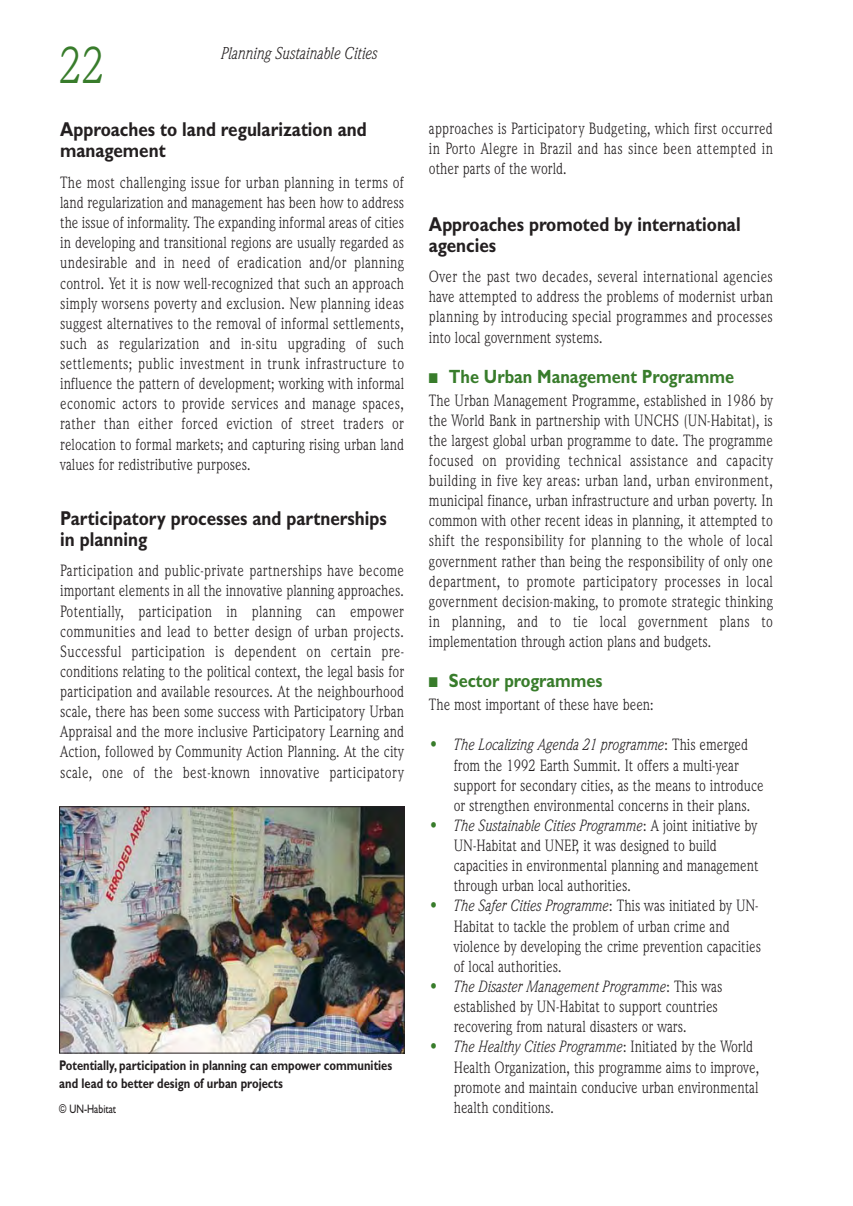
<style>
.page{position:relative;width:853px;height:1206px;background:#fff}
.page>*{position:absolute;margin:0;border:0;box-sizing:border-box;transform-origin:0 0}
.t1{font:52.5px "Weidemann IT Cby BT";color:#387c2b;scale:.85 1}
.t2{font:700 20.12px/21px "Gill Sans";color:#231f20;scale:.85 1}
.t3{font:700 19.25px "Gill Sans";color:#387c2b;scale:.85 1}
.t4{font:italic 17.5px "Weidemann IT Cby BT";color:#231f20;scale:.85 1}
.t5{font:16.62px/20.1px "Weidemann IT Cby BT";color:#231f20;text-align:justify;scale:.85 1}
.t6{font:700 14px/17.5px "Gill Sans";color:#231f20;scale:.8 1}
.t7{font:12.25px "Gill Sans";color:#231f20;scale:.8 1}
.s1{font-size:19.25px;color:#387c2b}
.s2{font-style:italic}
</style>
<div class="page">
<img style="left:59px;top:806px;width:346px;height:248px">
<h1 class="t1" style="left:59px;top:46px;width:55px">22</h1>
<p class="t4" style="left:221px;top:47px;width:185px">Planning Sustainable Cities</p>
<p class="t2" style="left:60px;top:121px;width:362px">Approaches to land regularization and management</p>
<p class="t5" style="left:60px;top:174px;width:406px">The most challenging issue for urban planning in terms of land regularization and management has been how to address the issue of informality. The expanding informal areas of cities in developing and transitional regions are usually regarded as undesirable and in need of eradication and/or planning control. Yet it is now well-recognized that such an approach simply worsens poverty and exclusion. New planning ideas suggest alternatives to the removal of informal settlements, such as regularization and in-situ upgrading of such settlements; public investment in trunk infrastructure to influence the pattern of development; working with informal economic actors to provide services and manage spaces, rather than either forced eviction of street traders or relocation to formal markets; and capturing rising urban land values for redistributive purposes.</p>
<p class="t2" style="left:60px;top:509px;width:386px">Participatory processes and partnerships in planning</p>
<p class="t5" style="left:60px;top:562px;width:406px">Participation and public-private partnerships have become important elements in all the innovative planning approaches.<br>Potentially, participation in planning can empower communities and lead to better design of urban projects.<br>Successful participation is dependent on certain pre&shy;conditions relating to the political context, the legal basis for participation and available resources. At the neighbourhood scale, there has been some success with Participatory Urban Appraisal and the more inclusive Participatory Learning and Action, followed by Community Action Planning. At the city scale, one of the best-known innovative participatory</p>
<p class="t6" style="left:59px;top:1058px;width:418px">Potentially, participation in planning can empower communities and lead to better design of urban projects</p>
<p class="t7" style="left:59px;top:1105px;width:73px">© UN-Habitat</p>
<p class="t5" style="left:429px;top:120px;width:406px">approaches is Participatory Budgeting, which first occurred in Porto Alegre in Brazil and has since been attempted in other parts of the world.</p>
<p class="t2" style="left:429px;top:215px;width:368px">Approaches promoted by international agencies</p>
<p class="t5" style="left:429px;top:268px;width:406px">Over the past two decades, several international agencies have attempted to address the problems of modernist urban planning by introducing special programmes and processes into local government systems.</p>
<p class="t3" style="left:429px;top:370px;width:360px">■ The Urban Management Programme</p>
<p class="t5" style="left:429px;top:391px;width:406px">The Urban Management Programme, established in 1986 by the World Bank in partnership with UNCHS (UN-Habitat), is the largest global urban programme to date. The programme focused on providing technical assistance and capacity building in five key areas: urban land, urban environment, municipal finance, urban infrastructure and urban poverty. In common with other recent ideas in planning, it attempted to shift the responsibility for planning to the whole of local government rather than being the responsibility of only one department, to promote participatory processes in local government decision-making, to promote strategic thinking in planning, and to tie local government plans to implementation through action plans and budgets.</p>
<p class="t3" style="left:429px;top:674px;width:206px">■ Sector programmes</p>
<p class="t5" style="left:429px;top:696px;width:266px">The most important of these have been:</p>
<p class="t5" style="left:454px;top:736px;width:366px;text-align:left;text-indent:-25px"><span class="s1">•</span> <span class="s2">The Localizing Agenda 21 programme</span>: This emerged from the 1992 Earth Summit. It offers a multi-year support for secondary cities, as the means to introduce or strengthen environmental concerns in their plans.</p>
<p class="t5" style="left:454px;top:817px;width:360px;text-align:left;text-indent:-25px"><span class="s1">•</span> <span class="s2">The Sustainable Cities Programme</span>: A joint initiative by UN-Habitat and UNEP, it was designed to build capacities in environmental planning and management through urban local authorities.</p>
<p class="t5" style="left:454px;top:897px;width:363px;text-align:left;text-indent:-25px"><span class="s1">•</span> <span class="s2">The Safer Cities Programme</span>: This was initiated by UN-Habitat to tackle the problem of urban crime and violence by developing the crime prevention capacities of local authorities.</p>
<p class="t5" style="left:454px;top:978px;width:317px;text-align:left;text-indent:-25px"><span class="s1">•</span> <span class="s2">The Disaster Management Programme</span>: This was established by UN-Habitat to support countries recovering from natural disasters or wars.</p>
<p class="t5" style="left:454px;top:1038px;width:361px;text-align:left;text-indent:-25px"><span class="s1">•</span> <span class="s2">The Healthy Cities Programme</span>: Initiated by the World Health Organization, this programme aims to improve, promote and maintain conducive urban environmental health conditions.</p>
</div>
